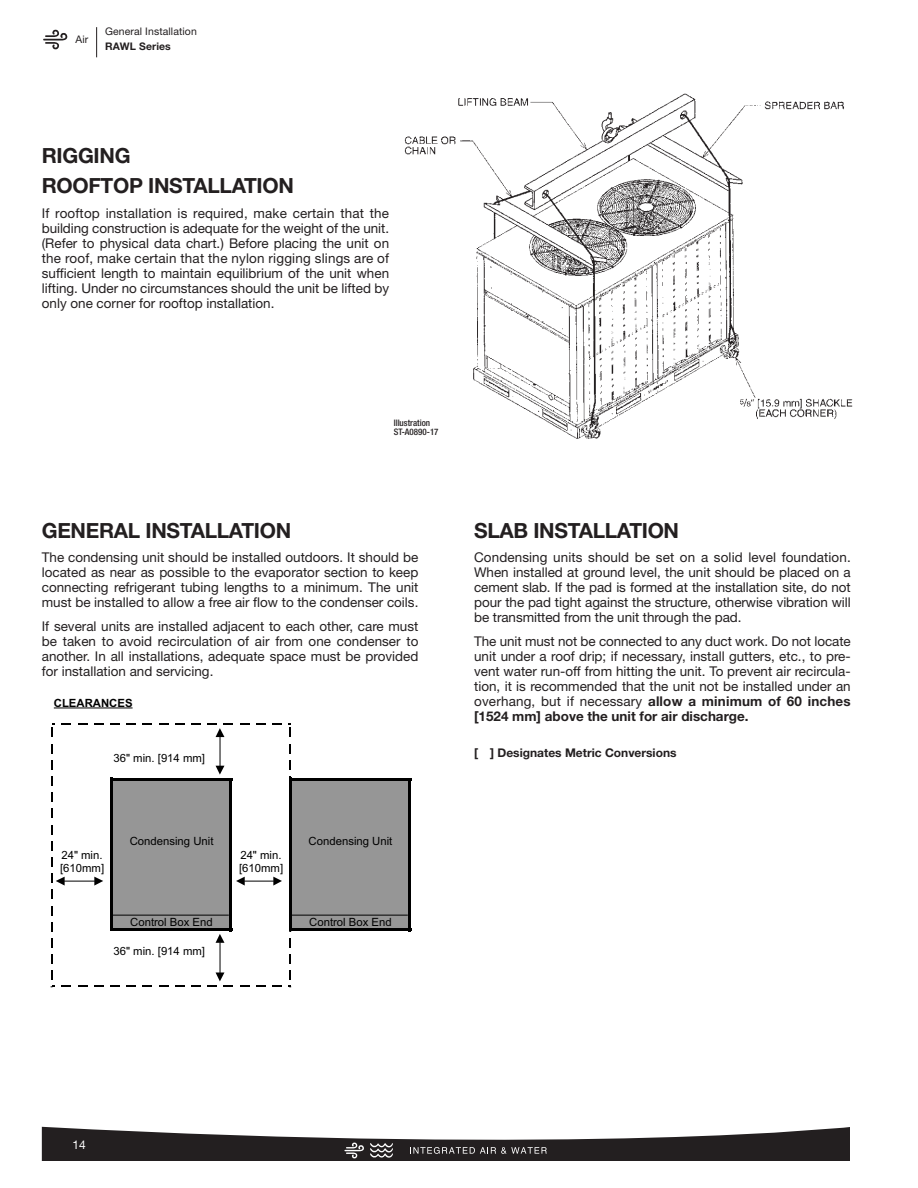
<style>
.page{position:relative;width:918px;height:1188px;background:#fff}
.page>*{position:absolute;margin:0;border:0;box-sizing:border-box;transform-origin:0 0}
.t1{font:700 20.85px "Helvetica Neue";letter-spacing:-.015em;color:#231f20}
.t2{font:13.5px/15px "Helvetica Neue";color:#231f20;text-align:justify}
.t3{font:700 12px "Helvetica Neue";color:#231f20}
.t4{font:12px "Helvetica Neue";color:#fff}
.t5{font:11.4px "Arial";color:#000}
.t6{font:700 11.4px "Arial";color:#000}
.t7{font:10.5px "Helvetica Neue";letter-spacing:.01em;color:#231f20}
.t8{font:700 10.5px "Helvetica Neue";letter-spacing:.01em;color:#231f20}
.t9{font:500 condensed 9px/9px "Helvetica Neue";color:#231f20}
.s1{font-weight:700}
</style>
<div class="page">
<svg style="left:42px;top:1127px;width:807px;height:34px"></svg>
<hr style="left:96px;top:27px;width:1px;height:30px;background:#231f20">
<svg style="left:43px;top:30px;width:24px;height:19px"></svg>
<img style="left:404px;top:93px;width:449px;height:346px">
<div style="left:111px;top:779px;width:120px;height:151px;background:#969696"></div>
<div style="left:290px;top:779px;width:120px;height:151px;background:#969696"></div>
<hr style="left:54px;top:708px;width:79px;height:1px;background:#000">
<svg style="left:289px;top:744px;width:2px;height:9px"></svg>
<svg style="left:289px;top:760px;width:2px;height:9px"></svg>
<hr style="left:113px;top:778px;width:119px;height:3px;background:#000">
<hr style="left:113px;top:915px;width:116px;height:1px;background:#000">
<hr style="left:113px;top:928px;width:119px;height:3px;background:#000">
<hr style="left:289px;top:778px;width:3px;height:153px;background:#000">
<svg style="left:289px;top:938px;width:2px;height:10px"></svg>
<svg style="left:289px;top:954px;width:2px;height:10px"></svg>
<hr style="left:110px;top:778px;width:3px;height:153px;background:#000">
<hr style="left:229px;top:781px;width:3px;height:150px;background:#000">
<hr style="left:408px;top:781px;width:3px;height:150px;background:#000">
<svg style="left:51px;top:723px;width:4px;height:14px"></svg>
<svg style="left:62px;top:723px;width:9px;height:2px"></svg>
<svg style="left:78px;top:723px;width:9px;height:2px"></svg>
<svg style="left:94px;top:723px;width:10px;height:2px"></svg>
<svg style="left:110px;top:723px;width:10px;height:2px"></svg>
<svg style="left:126px;top:723px;width:10px;height:2px"></svg>
<svg style="left:143px;top:723px;width:9px;height:2px"></svg>
<svg style="left:159px;top:723px;width:9px;height:2px"></svg>
<svg style="left:175px;top:723px;width:10px;height:2px"></svg>
<svg style="left:191px;top:723px;width:10px;height:2px"></svg>
<svg style="left:240px;top:723px;width:9px;height:2px"></svg>
<svg style="left:256px;top:723px;width:10px;height:2px"></svg>
<svg style="left:272px;top:723px;width:10px;height:2px"></svg>
<svg style="left:288px;top:723px;width:3px;height:14px"></svg>
<hr style="left:292px;top:778px;width:119px;height:3px;background:#000">
<hr style="left:292px;top:915px;width:116px;height:1px;background:#000">
<hr style="left:292px;top:928px;width:119px;height:3px;background:#000">
<svg style="left:51px;top:971px;width:4px;height:16px"></svg>
<svg style="left:62px;top:985px;width:9px;height:2px"></svg>
<svg style="left:78px;top:985px;width:9px;height:2px"></svg>
<svg style="left:94px;top:985px;width:10px;height:2px"></svg>
<svg style="left:110px;top:985px;width:10px;height:2px"></svg>
<svg style="left:126px;top:985px;width:10px;height:2px"></svg>
<svg style="left:143px;top:985px;width:9px;height:2px"></svg>
<svg style="left:159px;top:985px;width:9px;height:2px"></svg>
<svg style="left:175px;top:985px;width:10px;height:2px"></svg>
<svg style="left:191px;top:985px;width:10px;height:2px"></svg>
<svg style="left:240px;top:985px;width:9px;height:2px"></svg>
<svg style="left:256px;top:985px;width:10px;height:2px"></svg>
<svg style="left:272px;top:985px;width:10px;height:2px"></svg>
<svg style="left:288px;top:971px;width:3px;height:16px"></svg>
<hr style="left:244px;top:881px;width:30px;height:1px;background:#000">
<svg style="left:236px;top:877px;width:9px;height:9px"></svg>
<svg style="left:273px;top:877px;width:9px;height:9px"></svg>
<hr style="left:64px;top:881px;width:31px;height:1px;background:#000">
<svg style="left:51px;top:873px;width:14px;height:26px"></svg>
<svg style="left:94px;top:877px;width:9px;height:9px"></svg>
<svg style="left:207px;top:723px;width:26px;height:52px"></svg>
<hr style="left:220px;top:942px;width:1px;height:31px;background:#000">
<svg style="left:216px;top:934px;width:8px;height:9px"></svg>
<svg style="left:207px;top:973px;width:26px;height:14px"></svg>
<p class="t7" style="left:76px;top:35px;width:14px">Air</p>
<p class="t7" style="left:105px;top:27px;width:93px">General Installation</p>
<p class="t8" style="left:105px;top:42px;width:67px">RAWL Series</p>
<p class="t1" style="left:42px;top:148px;width:90px">RIGGING</p>
<p class="t1" style="left:42px;top:178px;width:254px">ROOFTOP INSTALLATION</p>
<p class="t2" style="left:42px;top:207px;width:349px">If rooftop installation is required, make certain that the building construction is adequate for the weight of the unit. (Refer to physical data chart.) Before placing the unit on the roof, make certain that the nylon rigging slings are of sufficient length to maintain equilibrium of the unit when lifting. Under no circumstances should the unit be lifted by only one corner for rooftop installation.</p>
<p class="t9" style="left:394px;top:419px;width:46px">Illustration<br>ST-A0890-17</p>
<p class="t1" style="left:42px;top:524px;width:251px">GENERAL INSTALLATION</p>
<p class="t2" style="left:42px;top:551px;width:378px">The condensing unit should be installed outdoors. It should be located as near as possible to the evaporator section to keep connecting refrigerant tubing lengths to a minimum. The unit must be installed to allow a free air flow to the condenser coils.</p>
<p class="t2" style="left:42px;top:620px;width:378px">If several units are installed adjacent to each other, care must be taken to avoid recirculation of air from one condenser to another. In all installations, adequate space must be provided for installation and servicing.</p>
<p class="t6" style="left:54px;top:696px;width:80px">CLEARANCES</p>
<p class="t5" style="left:114px;top:754px;width:93px">36" min. [914 mm]</p>
<p class="t5" style="left:130px;top:837px;width:85px">Condensing Unit</p>
<p class="t5" style="left:309px;top:837px;width:85px">Condensing Unit</p>
<p class="t5" style="left:61px;top:850px;width:43px">24" min.</p>
<p class="t5" style="left:240px;top:850px;width:43px">24" min.</p>
<p class="t5" style="left:60px;top:864px;width:46px">[610mm]</p>
<p class="t5" style="left:239px;top:864px;width:46px">[610mm]</p>
<p class="t5" style="left:130px;top:918px;width:84px">Control Box End</p>
<p class="t5" style="left:309px;top:918px;width:84px">Control Box End</p>
<p class="t5" style="left:114px;top:947px;width:93px">36" min. [914 mm]</p>
<p class="t1" style="left:474px;top:524px;width:206px">SLAB INSTALLATION</p>
<p class="t2" style="left:474px;top:551px;width:378px">Condensing units should be set on a solid level foundation.<br>When installed at ground level, the unit should be placed on a cement slab. If the pad is formed at the instal lation site, do not pour the pad tight against the structure, other wise vibration will be transmitted from the unit through the pad.</p>
<p class="t2" style="left:474px;top:635px;width:378px">The unit must not be connected to any duct work. Do not locate unit under a roof drip; if necessary, install gutters, etc., to pre&shy;vent water run-off from hitting the unit. To prevent air recircula&shy;tion, it is recommended that the unit not be instal led under an overhang, but if necessary <span class="s1">allow a minimum of 60 inches [1524 mm] above the unit for air discharge.</span></p>
<p class="t3" style="left:474px;top:748px;width:204px">[ ] Designates Metric Conversions</p>
<p class="t4" style="left:72px;top:1140px;width:15px">14</p>
</div>
